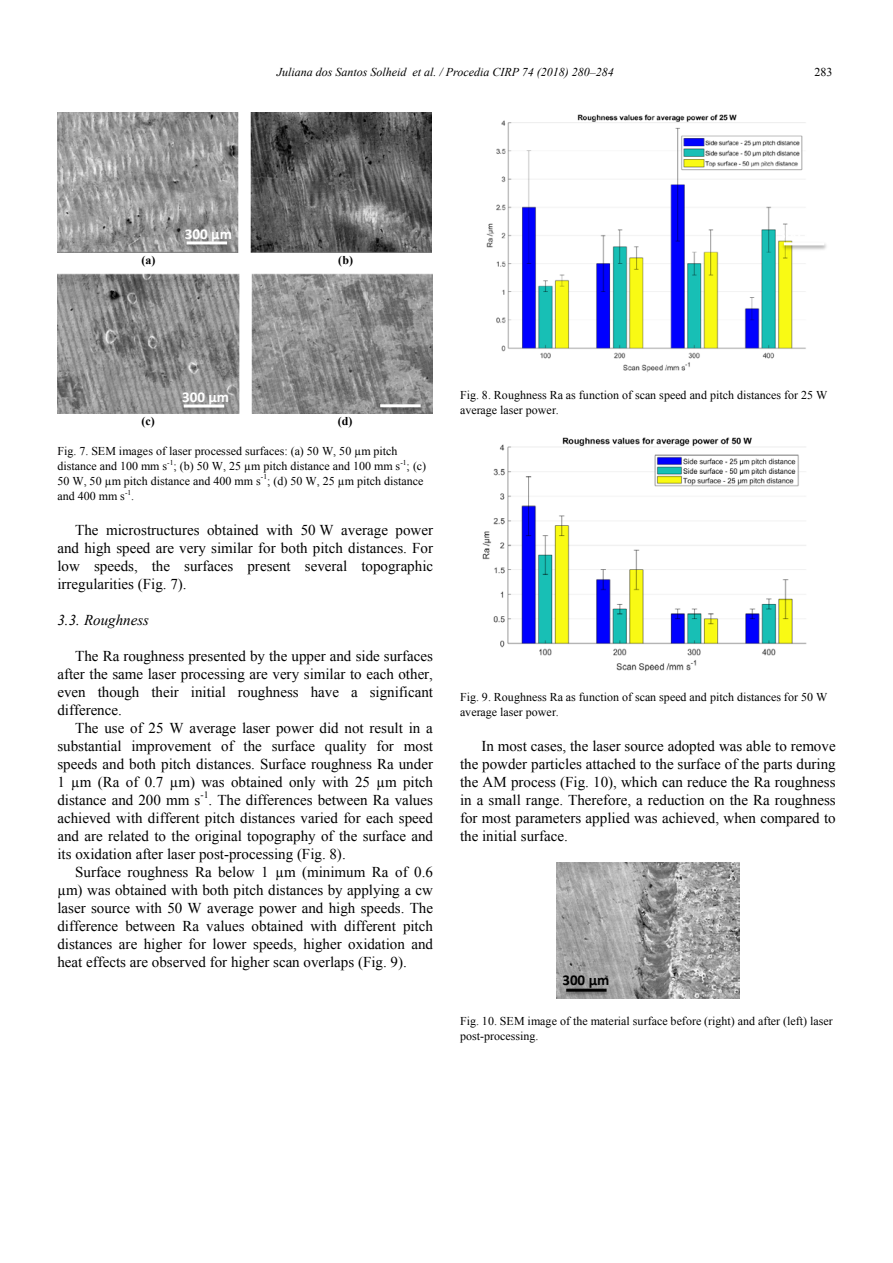
<style>
.page{position:relative;width:893px;height:1263px;background:#fff}
.page>*{position:absolute;margin:0;border:0;box-sizing:border-box;transform-origin:0 0}
.t1{font:15px/18px "Times New Roman";color:#000;text-align:justify}
.t2{font:italic 15px "Times New Roman";color:#000}
.t3{font:700 15px "Calibri";color:#fff}
.t4{font:700 15px "Calibri";color:#000}
.t5{font:12px/15px "Times New Roman";color:#000}
.t6{font:italic 12px "Times New Roman";color:#000}
.t7{font:700 12px "Times New Roman";color:#000}
</style>
<div class="page">
<img style="left:58px;top:113px;width:374px;height:140px">
<img style="left:57px;top:274px;width:375px;height:140px">
<img style="left:487px;top:114px;width:319px;height:258px">
<img style="left:482px;top:437px;width:325px;height:235px">
<img style="left:556px;top:863px;width:183px;height:135px">
<img style="left:182px;top:239px;width:50px;height:13px">
<hr style="left:187px;top:241px;width:40px;height:3px;background:#fff">
<img style="left:779px;top:240px;width:48px;height:13px">
<hr style="left:784px;top:242px;width:40px;height:3px;background:#fff">
<img style="left:179px;top:402px;width:50px;height:12px">
<hr style="left:184px;top:404px;width:40px;height:3px;background:#fff">
<img style="left:375px;top:402px;width:51px;height:12px">
<hr style="left:380px;top:404px;width:41px;height:3px;background:#fff">
<img style="left:561px;top:986px;width:50px;height:13px">
<hr style="left:566px;top:989px;width:41px;height:3px;background:#000">
<p class="t6" style="left:277px;top:64px;width:338px">Juliana dos Santos Solheid et al. / Procedia CIRP 74 (2018) 280–284</p>
<p class="t5" style="left:815px;top:64px;width:19px">283</p>
<p class="t3" style="left:185px;top:223px;width:48px">300 µm</p>
<p class="t7" style="left:141px;top:252px;width:15px">(a)</p>
<p class="t7" style="left:338px;top:252px;width:16px">(b)</p>
<p class="t3" style="left:182px;top:386px;width:48px">300 µm</p>
<p class="t7" style="left:141px;top:413px;width:15px">(c)</p>
<p class="t7" style="left:338px;top:413px;width:16px">(d)</p>
<p class="t5" style="left:57px;top:443px;width:370px">Fig. 7. SEM images of laser processed surfaces: (a) 50 W, 50 µm pitch distance and 100 mm s<sup>-1</sup>; (b) 50 W, 25 µm pitch distance and 100 mm s<sup>-1</sup>; (c)<br>50 W, 50 µm pitch distance and 400 mm s<sup>-1</sup>; (d) 50 W, 25 µm pitch distance and 400 mm s<sup>-1</sup>.</p>
<p class="t1" style="left:57px;top:521px;width:377px;text-indent:18px">The microstructures obtained with 50 W average power and high speed are very similar for both pitch distances. For low speeds, the surfaces present several topographic irregularities (Fig. 7).</p>
<p class="t2" style="left:57px;top:610px;width:93px">3.3. Roughness</p>
<p class="t1" style="left:75px;top:647px;width:359px">The Ra roughness presented by the upper and side surfaces</p>
<p class="t1" style="left:57px;top:665px;width:377px">after the same laser processing are very similar to each other,</p>
<p class="t1" style="left:57px;top:683px;width:377px">even though their initial roughness have a significant</p>
<p class="t1" style="left:57px;top:701px;width:66px">difference.</p>
<p class="t1" style="left:75px;top:719px;width:359px">The use of 25 W average laser power did not result in a</p>
<p class="t1" style="left:57px;top:737px;width:377px">substantial improvement of the surface quality for most</p>
<p class="t1" style="left:57px;top:755px;width:377px">speeds and both pitch distances. Surface roughness Ra under</p>
<p class="t1" style="left:57px;top:773px;width:377px">1 µm (Ra of 0.7 µm) was obtained only with 25 µm pitch</p>
<p class="t1" style="left:57px;top:791px;width:377px">distance and 200 mm s<sup>-1</sup>. The differences between Ra values</p>
<p class="t1" style="left:57px;top:809px;width:377px">achieved with different pitch distances varied for each speed</p>
<p class="t1" style="left:57px;top:827px;width:377px">and are related to the original topography of the surface and</p>
<p class="t1" style="left:57px;top:845px;width:290px">its oxidation after laser post-processing (Fig. 8).</p>
<p class="t1" style="left:75px;top:863px;width:359px">Surface roughness Ra below 1 µm (minimum Ra of 0.6</p>
<p class="t1" style="left:57px;top:881px;width:377px">µm) was obtained with both pitch distances by applying a cw</p>
<p class="t1" style="left:57px;top:899px;width:377px">laser source with 50 W average power and high speeds. The</p>
<p class="t1" style="left:57px;top:917px;width:377px">difference between Ra values obtained with different pitch</p>
<p class="t1" style="left:57px;top:935px;width:377px">distances are higher for lower speeds, higher oxidation and</p>
<p class="t1" style="left:57px;top:953px;width:351px">heat effects are observed for higher scan overlaps (Fig. 9).</p>
<p class="t5" style="left:460px;top:387px;width:369px">Fig. 8. Roughness Ra as function of scan speed and pitch distances for 25 W average laser power.</p>
<p class="t5" style="left:460px;top:689px;width:369px">Fig. 9. Roughness Ra as function of scan speed and pitch distances for 50 W average laser power.</p>
<p class="t1" style="left:460px;top:737px;width:377px;text-indent:21px">In most cases, the laser source adopted was able to remove the powder particles attached to the surface of the parts during the AM process (Fig. 10), which can reduce the Ra roughness in a small range. Therefore, a reduction on the Ra roughness for most parameters applied was achieved, when compared to the initial surface.</p>
<p class="t4" style="left:562px;top:969px;width:48px">300 µm</p>
<p class="t5" style="left:460px;top:1014px;width:374px">Fig. 10. SEM image of the material surface before (right) and after (left) laser post-processing.</p>
</div>
